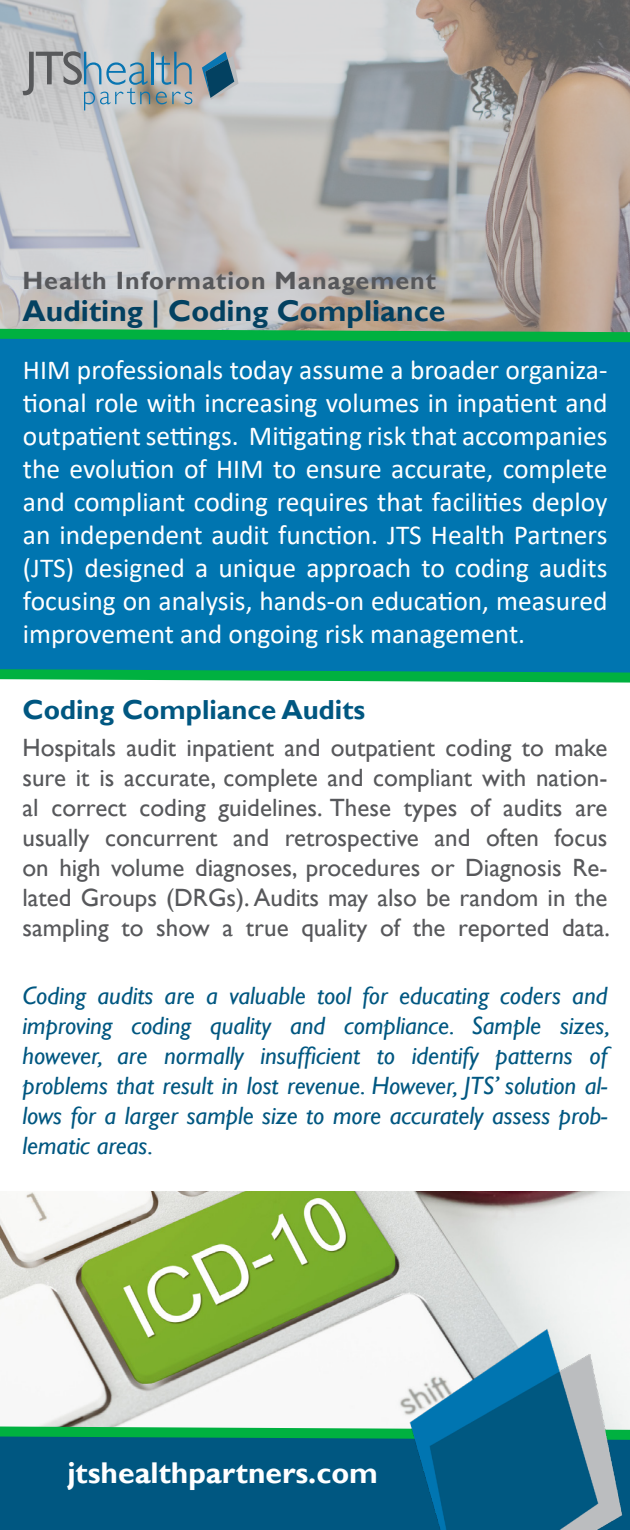
<style>
.page{position:relative;width:630px;height:1530px;background:#fff}
.page>*{position:absolute;margin:0;border:0;box-sizing:border-box;transform-origin:0 0}
.t1{font:700 30px "Gill Sans";color:#034161}
.t2{font:700 30px "Gill Sans";color:#fff}
.t3{font:27.5px/33px "Calibri";color:#fff;text-align:justify}
.t4{font:700 27.5px "Gill Sans";color:#005781}
.t5{font:25px/30px "Gill Sans";color:#57585b;text-align:justify}
.t6{font:italic 25px/30px "Gill Sans";color:#005781;text-align:justify}
.t7{font:700 25px "Gill Sans";letter-spacing:.04em;color:#57585b}
</style>
<div class="page">
<img style="left:0;top:1192px;width:630px;height:229px">
<div style="left:0;top:338px;width:630px;height:339px;background:#0075b0"></div>
<div style="left:0;top:1435px;width:630px;height:95px;background:#005781"></div>
<svg style="left:0;top:1421px;width:630px;height:19px"></svg>
<svg style="left:0;top:0;width:630px;height:324px;background:#b7b2af"></svg>
<img style="left:408px;top:1328px;width:216px;height:202px">
<svg style="left:0;top:669px;width:630px;height:14px"></svg>
<svg style="left:0;top:324px;width:630px;height:19px;background:#3ea56e"></svg>
<hr style="left:151px;top:52px;width:2px;height:32px;background:#0875b2">
<svg style="left:156px;top:52px;width:36px;height:33px"></svg>
<svg style="left:23px;top:51px;width:127px;height:59px;background:#a9b3b9"></svg>
<svg style="left:156px;top:92px;width:36px;height:12px"></svg>
<svg style="left:202px;top:52px;width:37px;height:48px;background:#688798"></svg>
<p class="t7" style="left:22px;top:265px;width:415px">Health Information Management</p>
<p class="t1" style="left:22px;top:293px;width:424px">Auditing | Coding Compliance</p>
<p class="t3" style="left:23px;top:353px;width:586px">HIM professionals today assume a broader organiza&shy;tional role with increasing volumes in inpatient and outpatient settings. Mitigating risk that accompanies the evolution of HIM to ensure accurate, complete and compliant coding requires that facilities deploy an independent audit function. JTS Health Partners (JTS) designed a unique approach to coding audits focusing on analysis, hands-on education, measured improvement and ongoing risk management.</p>
<p class="t4" style="left:22px;top:694px;width:344px">Coding Compliance Audits</p>
<p class="t5" style="left:22px;top:733px;width:589px">Hospitals audit inpatient and outpatient coding to make sure it is accurate, complete and compliant with nation&shy;al correct coding guidelines. These types of audits are usually concurrent and retrospective and often focus on high volume diagnoses, procedures or Diagnosis Re&shy;lated Groups (DRGs). Audits may also be random in the sampling to show a true quality of the reported data.</p>
<p class="t6" style="left:22px;top:980px;width:589px">Coding audits are a valuable tool for educating coders and improving coding quality and compliance. Sample sizes, however, are normally insufficient to identify patterns of problems that result in lost revenue. However, JTS’ solution al&shy;lows for a larger sample size to more accurately assess prob&shy;lematic areas.</p>
<p class="t2" style="left:68px;top:1454px;width:312px">jtshealthpartners.com</p>
</div>
